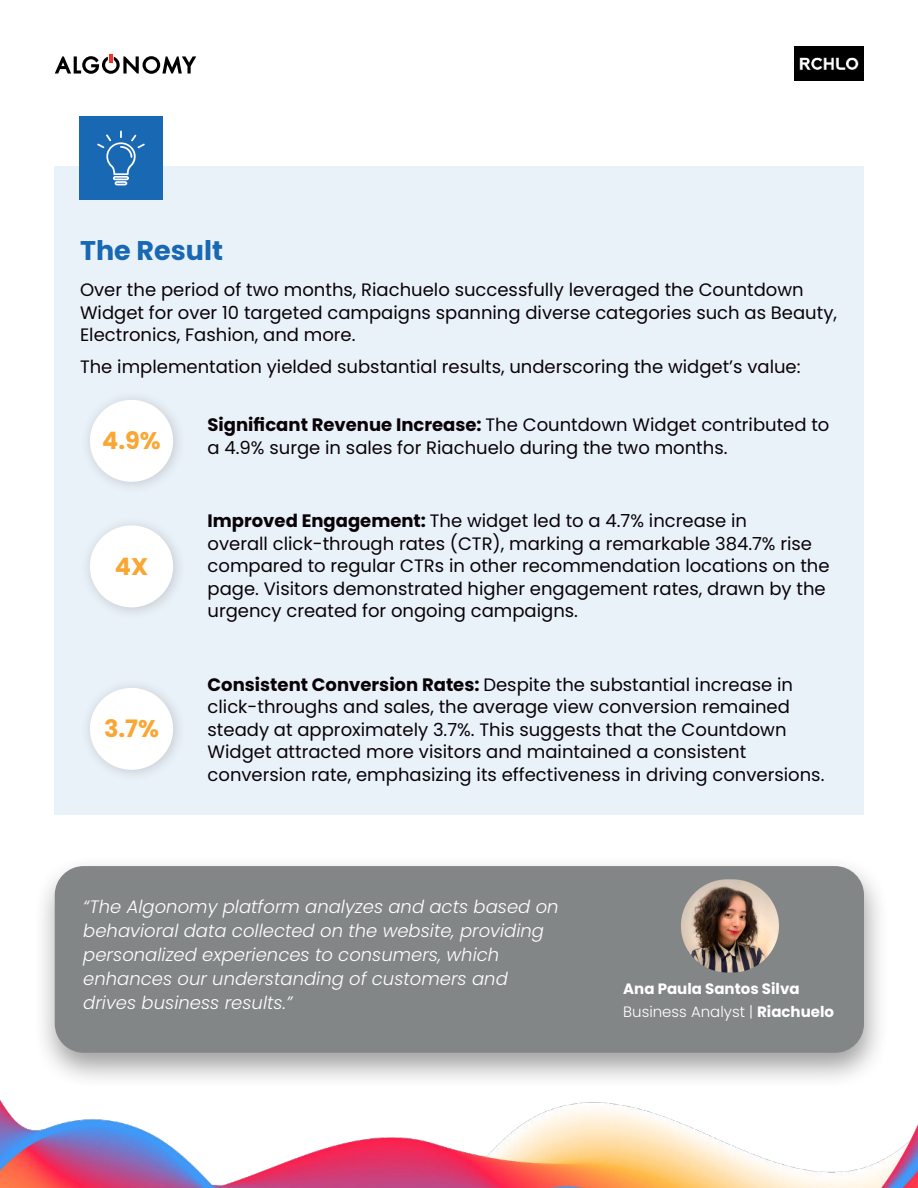
<style>
.page{position:relative;width:918px;height:1188px;background:#fff}
.page>*{position:absolute;margin:0;border:0;box-sizing:border-box;transform-origin:0 0}
.t1{font:700 27px "Poppins";color:#1968b3}
.t2{font:700 24px "Poppins";color:#faa632}
.t3{font:18px/22.5px "Poppins";color:#090308}
.t4{font:italic 300 18px/24px "Poppins";color:#fff}
.t5{font:700 15px/22.5px "Poppins";color:#fff}
.s1{font-weight:700}
.s2{font-weight:300}
</style>
<div class="page">
<div style="left:54px;top:166px;width:810px;height:649px;background:#eaf2f9"></div>
<img style="left:0;top:1099px;width:918px;height:89px">
<svg style="left:55px;top:54px;width:141px;height:20px"></svg>
<img style="left:794px;top:47px;width:70px;height:34px">
<div style="left:80px;top:390px;width:106px;height:105px;background:#231f20;opacity:.2"></div>
<div style="left:90px;top:400px;width:83px;height:82px;background:#fff;border-radius:50%"></div>
<div style="left:80px;top:515px;width:106px;height:105px;background:#231f20;opacity:.2"></div>
<div style="left:90px;top:525px;width:83px;height:82px;background:#fff;border-radius:50%"></div>
<div style="left:80px;top:678px;width:106px;height:105px;background:#231f20;opacity:.2"></div>
<div style="left:90px;top:688px;width:83px;height:82px;background:#fff;border-radius:50%"></div>
<div style="left:33px;top:855px;width:857px;height:234px;background:#232323;opacity:.44"></div>
<div style="left:55px;top:866px;width:809px;height:187px;background:#828687;border-radius:29px"></div>
<img style="left:681px;top:879px;width:98px;height:94px;border-radius:47px">
<div style="left:79px;top:116px;width:84px;height:84px;background:#1968b3"></div>
<svg style="left:97px;top:131px;width:48px;height:54px"></svg>
<h1 class="t1" style="left:80px;top:239px;width:144px">The Result</h1>
<p class="t3" style="left:80px;top:279px;width:759px">Over the period of two months, Riachuelo successfully leveraged the Countdown<br>Widget for over 10 targeted campaigns spanning diverse categories such as Beauty,<br>Electronics, Fashion, and more.</p>
<p class="t3" style="left:80px;top:355px;width:722px">The implementation yielded substantial results, underscoring the widget’s value:</p>
<p class="t3" style="left:208px;top:414px;width:623px"><span class="s1">Significant Revenue Increase:</span> The Countdown Widget contributed to a 4.9% surge in sales for Riachuelo during the two months.</p>
<h2 class="t2" style="left:102px;top:430px;width:60px">4.9%</h2>
<h2 class="t2" style="left:115px;top:556px;width:35px">4X</h2>
<h2 class="t2" style="left:104px;top:718px;width:57px">3.7%</h2>
<p class="t3" style="left:208px;top:510px;width:624px"><span class="s1">Improved Engagement:</span> The widget led to a 4.7% increase in<br>overall click-through rates (CTR), marking a remarkable 384.7% rise compared to regular CTRs in other recommendation locations on the page. Visitors demonstrated higher engagement rates, drawn by the urgency created for ongoing campaigns.</p>
<p class="t3" style="left:208px;top:673px;width:618px"><span class="s1">Consistent Conversion Rates:</span> Despite the substantial increase in click-throughs and sales, the average view conversion remained steady at approximately 3.7%. This suggests that the Countdown Widget attracted more visitors and maintained a consistent conversion rate, emphasizing its effectiveness in driving conversions.</p>
<p class="t4" style="left:83px;top:897px;width:477px">“The Algonomy platform analyzes and acts based on behavioral data collected on the website, providing personalized experiences to consumers, which enhances our understanding of customers and drives business results.”</p>
<p class="t5" style="left:623px;top:979px;width:212px">Ana Paula Santos Silva<br><span class="s2">Business Analyst |</span> Riachuelo</p>
</div>
